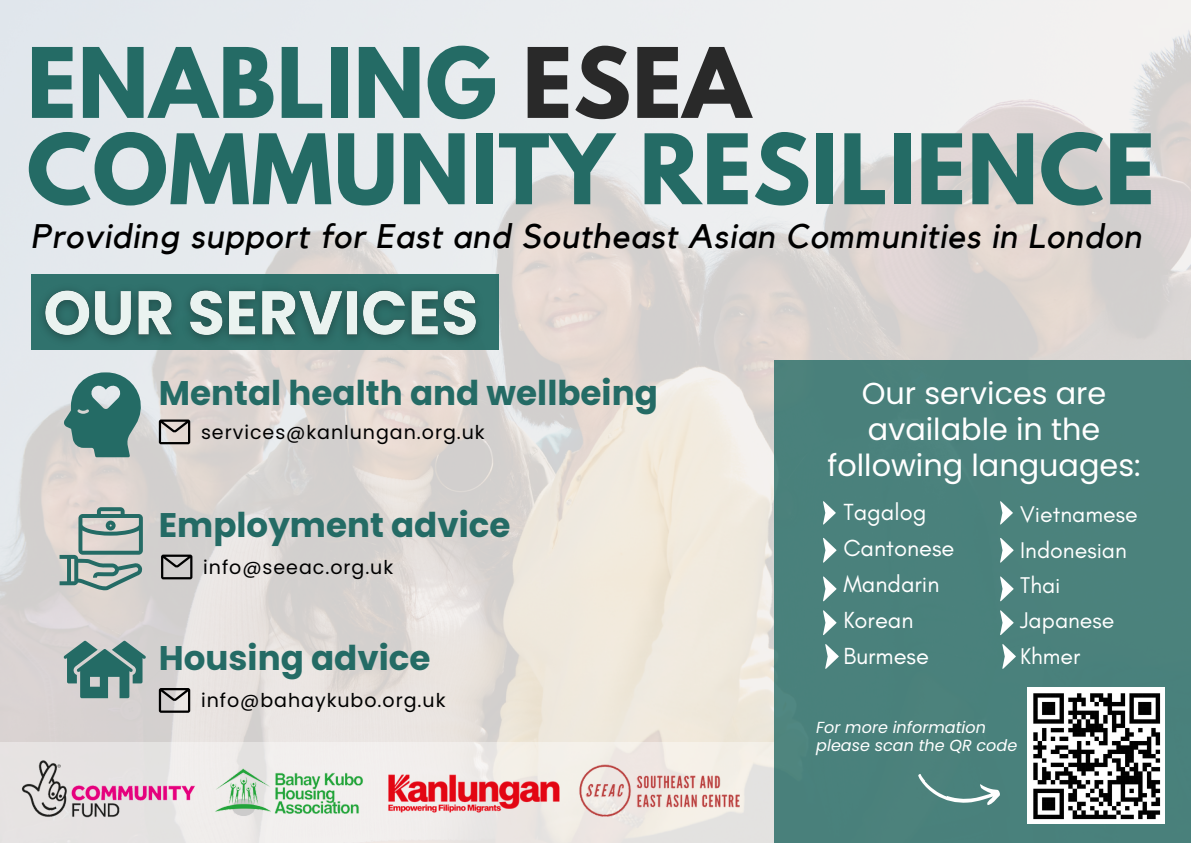
<style>
.page{position:relative;width:1191px;height:843px;background:#fff}
.page>*{position:absolute;margin:0;border:0;box-sizing:border-box;transform-origin:0 0}
.t1{font:700 85.9px "League Spartan";letter-spacing:.01em;color:#246b65}
.t2{font:700 34.1px "Poppins";color:#246b65}
.t3{font:italic 33.9px "Kollektif";letter-spacing:.025em;color:#000}
.t4{font:30.3px/36px "Poppins";color:#fff;text-align:center}
.t5{font:23.7px "Glacial Indifference";color:#fff}
.t6{font:23.1px/35.2px "Glacial Indifference";color:#fff}
.t7{font:19px "Poppins";letter-spacing:.05em;color:#000}
.t8{font:italic 16px "Poppins";color:#fff}
.s1{color:#292929}
</style>
<div class="page">
<img style="left:0;top:0;width:1190px;height:742px">
<div style="left:774px;top:360px;width:416px;height:482px;background:#4a817c"></div>
<svg style="left:64px;top:374px;width:78px;height:83px"></svg>
<svg style="left:64px;top:640px;width:82px;height:58px"></svg>
<svg style="left:159px;top:419px;width:31px;height:25px"></svg>
<svg style="left:60px;top:507px;width:83px;height:83px"></svg>
<svg style="left:161px;top:554px;width:31px;height:25px"></svg>
<svg style="left:159px;top:687px;width:31px;height:25px"></svg>
<svg style="left:918px;top:774px;width:82px;height:31px"></svg>
<img style="left:1027px;top:687px;width:137px;height:136px">
<img style="left:28px;top:257px;width:465px;height:117px">
<svg style="left:1000px;top:501px;width:12px;height:23px"></svg>
<svg style="left:1000px;top:538px;width:13px;height:24px"></svg>
<svg style="left:1000px;top:576px;width:13px;height:25px"></svg>
<svg style="left:1000px;top:610px;width:13px;height:25px"></svg>
<svg style="left:1002px;top:644px;width:13px;height:24px"></svg>
<svg style="left:823px;top:501px;width:12px;height:23px"></svg>
<svg style="left:823px;top:538px;width:13px;height:24px"></svg>
<svg style="left:823px;top:576px;width:13px;height:25px"></svg>
<svg style="left:823px;top:610px;width:13px;height:25px"></svg>
<svg style="left:825px;top:644px;width:13px;height:24px"></svg>
<div style="left:0;top:742px;width:774px;height:100px;background:linear-gradient(to right,#e9e6e7,#f0ece6)"></div>
<img style="left:388px;top:767px;width:172px;height:47px">
<img style="left:579px;top:764px;width:172px;height:58px">
<img style="left:215px;top:758px;width:148px;height:67px">
<img style="left:21px;top:755px;width:174px;height:71px">
<p class="t1" style="left:27px;top:40px;width:725px">ENABLING <span class="s1">ESEA</span></p>
<p class="t1" style="left:27px;top:127px;width:1129px">COMMUNITY RESILIENCE</p>
<p class="t3" style="left:31px;top:220px;width:1111px">Providing support for East and Southeast Asian Communities in London</p>
<p class="t2" style="left:159px;top:369px;width:500px">Mental health and wellbeing</p>
<p class="t7" style="left:201px;top:419px;width:285px">services@kanlungan.org.uk</p>
<p class="t2" style="left:159px;top:501px;width:353px">Employment advice</p>
<p class="t7" style="left:203px;top:554px;width:191px">info@seeac.org.uk</p>
<p class="t2" style="left:159px;top:634px;width:273px">Housing advice</p>
<p class="t7" style="left:201px;top:687px;width:246px">info@bahaykubo.org.uk</p>
<p class="t4" style="left:827px;top:375px;width:314px">Our services are available in the following languages:</p>
<p class="t5" style="left:843px;top:497px;width:85px">Tagalog</p>
<p class="t5" style="left:843px;top:533px;width:113px">Cantonese</p>
<p class="t5" style="left:843px;top:569px;width:98px">Mandarin</p>
<p class="t5" style="left:843px;top:605px;width:72px">Korean</p>
<p class="t5" style="left:843px;top:641px;width:87px">Burmese</p>
<p class="t6" style="left:1020px;top:496px;width:119px">Vietnamese<br>Indonesian</p>
<p class="t6" style="left:1020px;top:567px;width:42px">Thai</p>
<p class="t6" style="left:1020px;top:602px;width:96px">Japanese</p>
<p class="t6" style="left:1020px;top:637px;width:62px">Khmer</p>
<p class="t8" style="left:816px;top:715px;width:171px">For more information</p>
<p class="t8" style="left:816px;top:734px;width:202px">please scan the QR code</p>
</div>
